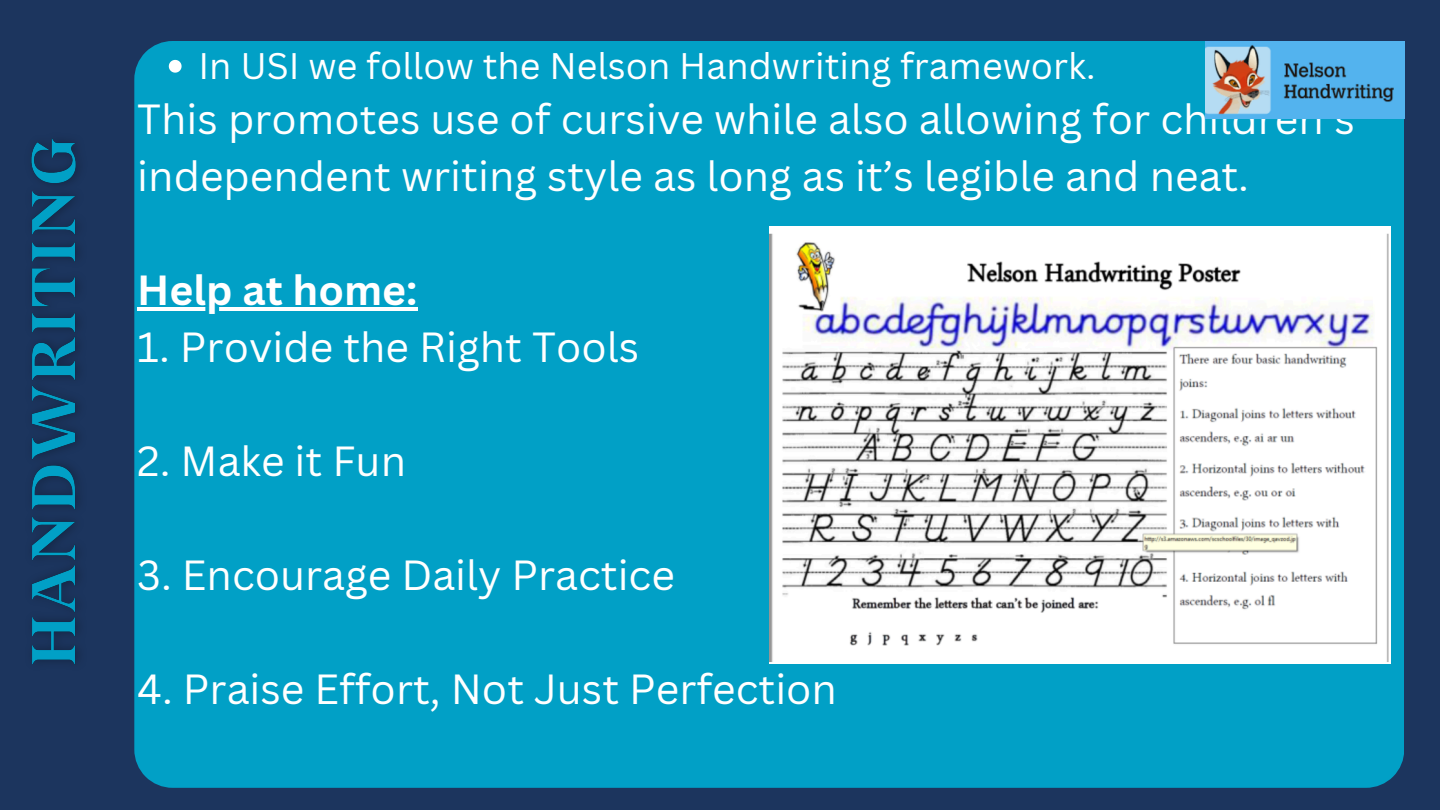
<style>
.page{position:relative;width:1440px;height:810px;background:#1c355e}
.page>*{position:absolute;margin:0;border:0;box-sizing:border-box;transform-origin:0 0}
.t1{font:41px/57px "Canva Sans";color:#fff}
.t2{font:700 41px "Canva Sans";color:#fff}
.t3{font:36px "Canva Sans";color:#fff}
</style>
<div class="page">
<div style="left:134px;top:41px;width:1269px;height:747px;background:#01a0c6"></div>
<svg style="left:169px;top:60px;width:13px;height:13px"></svg>
<hr style="left:137px;top:307px;width:281px;height:4px;background:#fff">
<img style="left:769px;top:226px;width:621px;height:437px">
<img style="left:1205px;top:41px;width:199px;height:77px">
<img style="left:31px;top:139px;width:48px;height:526px">
<h2 class="t3" style="left:199px;top:40px;width:899px">In USI we follow the Nelson Handwriting framework.</h2>
<h2 class="t1" style="left:137px;top:90px;width:1219px">This promotes use of cursive while also allowing for children’s independent writing style as long as it’s legible and neat.</h2>
<h2 class="t2" style="left:137px;top:261px;width:282px">Help at home:</h2>
<h2 class="t1" style="left:137px;top:318px;width:503px">1. Provide the Right Tools</h2>
<h2 class="t1" style="left:137px;top:432px;width:270px">2. Make it Fun</h2>
<h2 class="t1" style="left:137px;top:546px;width:539px">3. Encourage Daily Practice</h2>
<p class="t1" style="left:137px;top:660px;width:701px">4. Praise Effort, Not Just Perfection</p>
</div>
